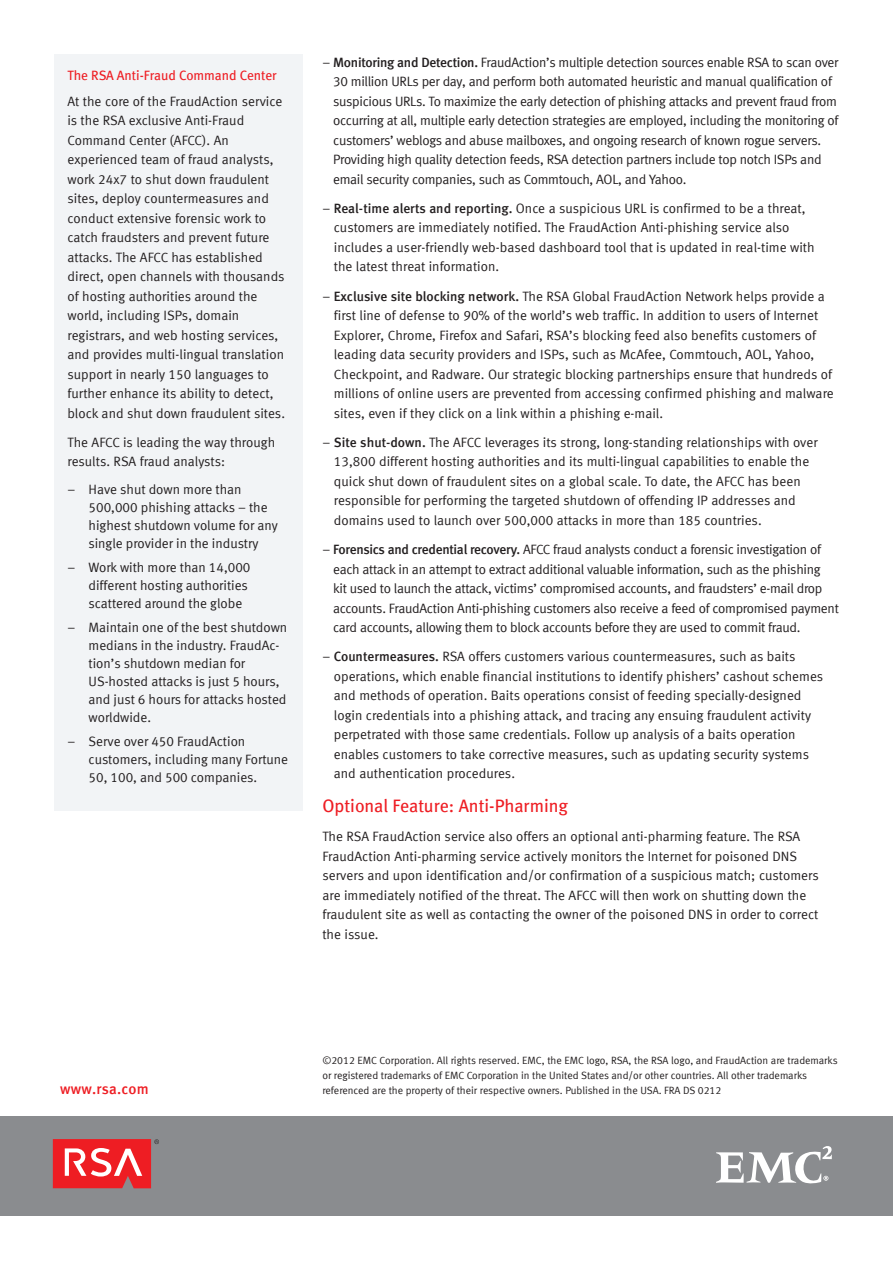
<style>
.page{position:relative;width:893px;height:1263px;background:#fff}
.page>*{position:absolute;margin:0;border:0;box-sizing:border-box;transform-origin:0 0}
.Body_Copy{font:18px "Meta Book LF";color:#ee1d23}
.t1{font:15px "Meta Medium LF";letter-spacing:.02em;color:#ee1d23}
.Body_Copy-2{font:13.5px/19.5px "Meta Normal LF";color:#231f20}
.Body_Copy-3{font:13.5px/19.5px "Meta Normal LF";letter-spacing:-.02em;color:#231f20}
.Sidebar_Caption_Bull{font:13.5px/18px "Meta Normal LF";color:#231f20}
.Sidebar_Caption_Red{font:13.5px "Meta Book LF";color:#ee1d23}
.Trademarks{font:10.5px/15px "Meta Normal LF";color:#231f20}
.s1{font-family:"Meta Medium LF"}
</style>
<div class="page">
<div style="left:0;top:1116px;width:893px;height:99px;background:#8a8c8f"></div>
<svg style="left:716px;top:1146px;width:116px;height:38px"></svg>
<svg style="left:53px;top:1139px;width:106px;height:49px;background:#e7494e"></svg>
<div style="left:54px;top:54px;width:248px;height:756px;background:#f2f4f6"></div>
<p class="Sidebar_Caption_Red" style="left:68px;top:67px;width:211px">The RSA Anti-Fraud Command Center</p>
<p class="Body_Copy-2" style="left:68px;top:91px;width:219px">At the core of the FraudAction service is the RSA exclusive Anti-Fraud Command Center (AFCC). An experienced team of fraud analysts, work 24x7 to shut down fraudulent sites, deploy countermeasures and conduct extensive forensic work to catch fraudsters and prevent future attacks. The AFCC has established direct, open channels with thousands of hosting authorities around the world, including ISPs, domain registrars, and web hosting services, and provides multi-lingual translation support in nearly 150 languages to further enhance its ability to detect, block and shut down fraudulent sites.</p>
<p class="Body_Copy-2" style="left:68px;top:432px;width:209px">The AFCC is leading the way through results. RSA fraud analysts:</p>
<p class="Sidebar_Caption_Bull" style="left:89px;top:480px;width:191px;text-indent:-21px">– Have shut down more than<br>500,000 phishing attacks – the highest shutdown volume for any single provider in the industry</p>
<p class="Sidebar_Caption_Bull" style="left:89px;top:558px;width:163px;text-indent:-21px">– Work with more than 14,000 different hosting authorities scattered around the globe</p>
<p class="Sidebar_Caption_Bull" style="left:89px;top:618px;width:200px;text-indent:-21px">– Maintain one of the best shutdown medians in the industry. FraudAc&shy;tion’s shutdown median for<br>US-hosted attacks is just 5 hours, and just 6 hours for attacks hosted worldwide.</p>
<p class="Sidebar_Caption_Bull" style="left:89px;top:732px;width:201px;text-indent:-21px">– Serve over 450 FraudAction customers, including many Fortune<br>50, 100, and 500 companies.</p>
<p class="Body_Copy-3" style="left:333px;top:52px;width:507px;text-indent:-11px">– <span class="s1">Monitoring and Detection.</span> FraudAction’s multiple detection sources enable RSA to scan over 30 million URLs per day, and perform both automated heuristic and manual qualification of suspicious URLs. To maximize the early detection of phishing attacks and prevent fraud from occurring at all, multiple early detection strategies are employed, including the monitoring of customers’ weblogs and abuse mailboxes, and ongoing research of known rogue servers.<br>Providing high quality detection feeds, RSA detection partners include top notch ISPs and email security companies, such as Commtouch, AOL, and Yahoo.</p>
<p class="Body_Copy-2" style="left:334px;top:198px;width:482px;text-indent:-11px">– <span class="s1">Real-time alerts and reporting.</span> Once a suspicious URL is confirmed to be a threat, customers are immediately notified. The FraudAction Anti-phishing service also includes a user-friendly web-based dashboard tool that is updated in real-time with the latest threat information.</p>
<p class="Body_Copy-2" style="left:334px;top:286px;width:501px;text-indent:-11px">– <span class="s1">Exclusive site blocking network.</span> The RSA Global FraudAction Network helps provide a first line of defense to 90% of the world’s web traffic. In addition to users of Internet Explorer, Chrome, Firefox and Safari, RSA’s blocking feed also benefits customers of leading data security providers and ISPs, such as McAfee, Commtouch, AOL, Yahoo, Checkpoint, and Radware. Our strategic blocking partnerships ensure that hundreds of millions of online users are prevented from accessing confirmed phishing and malware sites, even if they click on a link within a phishing e-mail.</p>
<p class="Body_Copy-2" style="left:334px;top:432px;width:485px;text-indent:-11px">– <span class="s1">Site shut-down.</span> The AFCC leverages its strong, long-standing relationships with over 13,800 different hosting authorities and its multi-lingual capabilities to enable the quick shut down of fraudulent sites on a global scale. To date, the AFCC has been responsible for performing the targeted shutdown of offending IP addresses and domains used to launch over 500,000 attacks in more than 185 countries.</p>
<p class="Body_Copy-3" style="left:333px;top:539px;width:507px;text-indent:-11px">– <span class="s1">Forensics and credential recovery.</span> AFCC fraud analysts conduct a forensic investigation of each attack in an attempt to extract additional valuable information, such as the phishing<br>kit used to launch the attack, victims’ compromised accounts, and fraudsters’ e-mail drop accounts. FraudAction Anti-phishing customers also receive a feed of compromised payment card accounts, allowing them to block accounts before they are used to commit fraud.</p>
<p class="Body_Copy-2" style="left:334px;top:647px;width:491px;text-indent:-11px">– <span class="s1">Countermeasures.</span> RSA offers customers various countermeasures, such as baits operations, which enable financial institutions to identify phishers’ cashout schemes and methods of operation. Baits operations consist of feeding specially-designed login credentials into a phishing attack, and tracing any ensuing fraudulent activity perpetrated with those same credentials. Follow up analysis of a baits operation enables customers to take corrective measures, such as updating security systems and authentication procedures.</p>
<p class="Body_Copy" style="left:322px;top:795px;width:247px">Optional Feature: Anti-Pharming</p>
<p class="Body_Copy-2" style="left:322px;top:827px;width:498px">The RSA FraudAction service also offers an optional anti-pharming feature. The RSA FraudAction Anti-pharming service actively monitors the Internet for poisoned DNS servers and upon identification and/or confirmation of a suspicious match; customers are immediately notified of the threat. The AFCC will then work on shutting down the fraudulent site as well as contacting the owner of the poisoned DNS in order to correct the issue.</p>
<p class="t1" style="left:60px;top:1080px;width:90px">www.rsa.com</p>
<p class="Trademarks" style="left:322px;top:1053px;width:517px">©2012 EMC Corporation. All rights reserved. EMC, the EMC logo, RSA, the RSA logo, and FraudAction are trademarks or registered trademarks of EMC Corporation in the United States and/or other countries. All other trademarks referenced are the property of their respective owners. Published in the USA. FRA DS 0212</p>
</div>
